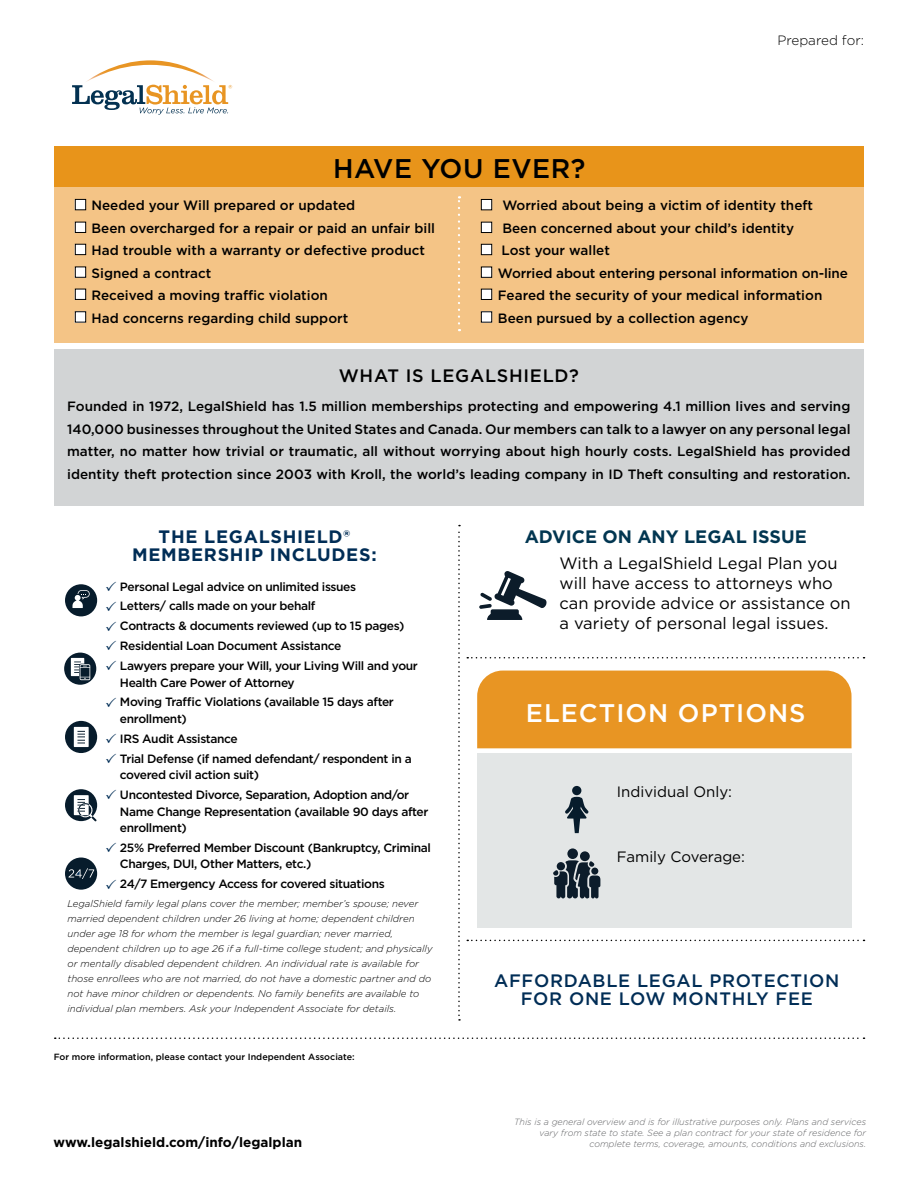
<style>
.page{position:relative;width:918px;height:1188px;background:#fff}
.page>*{position:absolute;margin:0;border:0;box-sizing:border-box;transform-origin:0 0}
.t1{font:500 27px "Gotham";letter-spacing:.02em;color:#000}
.t2{font:500 25.5px "Gotham";letter-spacing:.04em;color:#fff}
.t3{font:500 18px/18px "Gotham";letter-spacing:.04em;color:#002d56;text-align:center}
.t4{font:700 18px/18px "Gotham";letter-spacing:.04em;color:#002d56;text-align:center}
.t5{font:700 18px "Gotham";color:#023651}
.t6{font:500 18px "Gotham";letter-spacing:.04em;color:#000}
.t7{font:16.5px/19.8px "Gotham";color:#000}
.t8{font:15px "Gotham";color:#000}
.t9{font:500 13.5px/22.5px "Gotham";color:#000;text-align:justify}
.t10{font:700 13.5px "Gotham";color:#000}
.t11{font:300 13.5px "Gotham";color:#000}
.t12{font:500 12px/19.8px "Gotham";letter-spacing:-.03em;color:#000}
.t13{font:italic 300 9.75px/15px "Gotham";color:#000}
.t14{font:italic 300 9px/10.8px "Gotham";color:#636466;text-align:right}
.t15{font:500 9px "Gotham";color:#000}
.s1{color:#fff}
</style>
<div class="page">
<div style="left:54px;top:349px;width:810px;height:157px;background:#d2d4d5"></div>
<div style="left:54px;top:147px;width:810px;height:196px;background:#f4c486"></div>
<div style="left:55px;top:147px;width:809px;height:40px;background:#e8941a"></div>
<svg style="left:55px;top:1037px;width:810px;height:2px"></svg>
<svg style="left:467px;top:940px;width:398px;height:1px"></svg>
<svg style="left:467px;top:657px;width:398px;height:1px"></svg>
<svg style="left:458px;top:525px;width:2px;height:496px"></svg>
<div style="left:75px;top:199px;width:11px;height:11px;background:#fff"></div>
<div style="left:75px;top:199px;width:11px;height:11px;border:1px solid #000"></div>
<div style="left:75px;top:222px;width:11px;height:10px;background:#fff"></div>
<div style="left:75px;top:222px;width:11px;height:11px;border:1px solid #000"></div>
<div style="left:75px;top:244px;width:11px;height:11px;background:#fff"></div>
<div style="left:75px;top:244px;width:11px;height:11px;border:1px solid #000"></div>
<div style="left:75px;top:267px;width:11px;height:10px;background:#fff"></div>
<div style="left:75px;top:267px;width:11px;height:11px;border:1px solid #000"></div>
<div style="left:75px;top:289px;width:11px;height:10px;background:#fff"></div>
<div style="left:75px;top:289px;width:11px;height:11px;border:1px solid #000"></div>
<div style="left:75px;top:312px;width:11px;height:10px;background:#fff"></div>
<div style="left:75px;top:311px;width:11px;height:11px;border:1px solid #000"></div>
<div style="left:481px;top:199px;width:11px;height:11px;background:#fff"></div>
<div style="left:481px;top:199px;width:11px;height:11px;border:1px solid #000"></div>
<div style="left:481px;top:222px;width:11px;height:11px;background:#fff"></div>
<div style="left:481px;top:222px;width:11px;height:11px;border:1px solid #000"></div>
<div style="left:481px;top:244px;width:11px;height:11px;background:#fff"></div>
<div style="left:481px;top:244px;width:11px;height:11px;border:1px solid #000"></div>
<div style="left:481px;top:267px;width:11px;height:10px;background:#fff"></div>
<div style="left:481px;top:267px;width:11px;height:11px;border:1px solid #000"></div>
<div style="left:481px;top:289px;width:11px;height:10px;background:#fff"></div>
<div style="left:481px;top:289px;width:11px;height:11px;border:1px solid #000"></div>
<div style="left:481px;top:312px;width:11px;height:10px;background:#fff"></div>
<div style="left:481px;top:311px;width:11px;height:12px;border:1px solid #000"></div>
<svg style="left:458px;top:196px;width:2px;height:127px"></svg>
<img style="left:86px;top:60px;width:128px;height:22px">
<svg style="left:72px;top:85px;width:160px;height:30px"></svg>
<div style="left:65px;top:584px;width:32px;height:32px;background:#071c2c;border-radius:50%"></div>
<svg style="left:72px;top:590px;width:18px;height:18px"></svg>
<div style="left:65px;top:721px;width:32px;height:32px;background:#071c2c;border-radius:50%"></div>
<svg style="left:74px;top:727px;width:15px;height:20px"></svg>
<svg style="left:64px;top:653px;width:32px;height:32px"></svg>
<svg style="left:79px;top:664px;width:12px;height:17px"></svg>
<svg style="left:71px;top:658px;width:19px;height:22px"></svg>
<svg style="left:65px;top:789px;width:32px;height:32px"></svg>
<svg style="left:74px;top:795px;width:23px;height:26px"></svg>
<div style="left:65px;top:858px;width:32px;height:32px;background:#071c2c;border-radius:50%"></div>
<svg style="left:69px;top:868px;width:25px;height:11px"></svg>
<div style="left:477px;top:671px;width:375px;height:77px;background:#e89523"></div>
<div style="left:477px;top:753px;width:375px;height:175px;background:#e3e6e6"></div>
<div style="left:572px;top:786px;width:9px;height:9px;background:#071c2c;border-radius:50%"></div>
<svg style="left:565px;top:797px;width:24px;height:36px"></svg>
<div style="left:567px;top:848px;width:11px;height:11px;background:#0c1c2a;border-radius:50%"></div>
<svg style="left:553px;top:860px;width:47px;height:38px"></svg>
<div style="left:591px;top:868px;width:7px;height:7px;background:#0c1c2a;border-radius:50%"></div>
<div style="left:580px;top:851px;width:10px;height:10px;background:#0c1c2a;border-radius:50%"></div>
<svg style="left:479px;top:571px;width:68px;height:49px"></svg>
<h1 class="t1" style="left:333px;top:150px;width:254px">HAVE YOU EVER?</h1>
<p class="t11" style="left:777px;top:32px;width:88px">Prepared for:</p>
<p class="t9" style="left:74px;top:194px;width:283px"><span class="s1">◻</span> Needed your Will prepared or updated</p>
<p class="t9" style="left:74px;top:216px;width:363px"><span class="s1">◻</span> Been overcharged for a repair or paid an unfair bill</p>
<p class="t9" style="left:74px;top:239px;width:353px"><span class="s1">◻</span> Had trouble with a warranty or defective product</p>
<p class="t9" style="left:74px;top:261px;width:139px"><span class="s1">◻</span> Signed a contract</p>
<p class="t9" style="left:74px;top:284px;width:256px"><span class="s1">◻</span> Received a moving traffic violation</p>
<p class="t9" style="left:74px;top:306px;width:276px"><span class="s1">◻</span> Had concerns regarding child support</p>
<p class="t9" style="left:480px;top:194px;width:335px"><span class="s1">◻</span> Worried about being a victim of identity theft</p>
<p class="t9" style="left:480px;top:216px;width:316px"><span class="s1">◻</span> Been concerned about your child’s identity</p>
<p class="t9" style="left:480px;top:239px;width:131px"><span class="s1">◻</span> Lost your wallet</p>
<p class="t9" style="left:480px;top:261px;width:369px"><span class="s1">◻</span> Worried about entering personal information on-line</p>
<p class="t9" style="left:480px;top:284px;width:344px"><span class="s1">◻</span> Feared the security of your medical information</p>
<p class="t9" style="left:480px;top:306px;width:270px"><span class="s1">◻</span> Been pursued by a collection agency</p>
<h3 class="t6" style="left:339px;top:364px;width:241px">WHAT IS LEGALSHIELD?</h3>
<p class="t9" style="left:67px;top:395px;width:785px">Founded in 1972, LegalShield has 1.5 million memberships protecting and empowering 4.1 million lives and serving 140,000 businesses throughout the United States and Canada. Our members can talk to a lawyer on any personal legal matter, no matter how trivial or traumatic, all without worrying about high hourly costs. LegalShield has provided identity theft protection since 2003 with Kroll, the world’s leading company in ID Theft consulting and restoration.</p>
<h3 class="t4" style="left:132px;top:527px;width:246px">THE LEGALSHIELD®<br>MEMBERSHIP INCLUDES:</h3>
<p class="t12" style="left:120px;top:576px;width:299px">Personal Legal advice on unlimited issues<br>Letters/ calls made on your behalf<br>Contracts &amp; documents reviewed (up to 15 pages)<br>Residential Loan Document Assistance<br>Lawyers prepare your Will, your Living Will and your</p>
<p class="t12" style="left:120px;top:672px;width:275px">Health Care Power of Attorney<br>Moving Traffic Violations (available 15 days after</p>
<p class="t12" style="left:120px;top:709px;width:293px">enrollment)<br>IRS Audit Assistance<br>Trial Defense (if named defendant/ respondent in a</p>
<p class="t12" style="left:120px;top:765px;width:291px">covered civil action suit)<br>Uncontested Divorce, Separation, Adoption and/or</p>
<p class="t12" style="left:120px;top:803px;width:310px;line-height:16.5px">Name Change Representation (available 90 days after enrollment)</p>
<p class="t12" style="left:120px;top:839px;width:312px;line-height:16.5px">25% Preferred Member Discount (Bankruptcy, Criminal<br>Charges, DUI, Other Matters, etc.)</p>
<p class="t12" style="left:120px;top:874px;width:266px">24/7 Emergency Access for covered situations</p>
<p class="t13" style="left:68px;top:895px;width:367px">LegalShield family legal plans cover the member; member’s spouse; never married dependent children under 26 living at home; dependent children under age 18 for whom the member is legal guardian; never married, dependent children up to age 26 if a full-time college student; and physically or mentally disabled dependent children. An individual rate is available for those enrollees who are not married, do not have a domestic partner and do not have minor children or dependents. No family benefits are available to individual plan members. Ask your Independent Associate for details.</p>
<p class="t15" style="left:54px;top:1051px;width:302px">For more information, please contact your Independent Associate:</p>
<p class="t10" style="left:54px;top:1133px;width:250px">www.legalshield.com/info/legalplan</p>
<h3 class="t5" style="left:525px;top:524px;width:284px">ADVICE ON ANY LEGAL ISSUE</h3>
<p class="t7" style="left:560px;top:553px;width:293px">With a LegalShield Legal Plan you will have access to attorneys who can provide advice or assistance on a variety of personal legal issues.</p>
<h2 class="t2" style="left:526px;top:696px;width:281px">ELECTION OPTIONS</h2>
<p class="t8" style="left:617px;top:782px;width:117px">Individual Only:</p>
<p class="t8" style="left:617px;top:847px;width:130px">Family Coverage:</p>
<h3 class="t3" style="left:494px;top:971px;width:347px">AFFORDABLE LEGAL PROTECTION<br>FOR ONE LOW MONTHLY FEE</h3>
<p class="t14" style="left:514px;top:1117px;width:353px">This is a general overview and is for illustrative purposes only. Plans and services vary from state to state. See a plan contract for your state of residence for complete terms, coverage, amounts, conditions and exclusions.</p>
</div>
